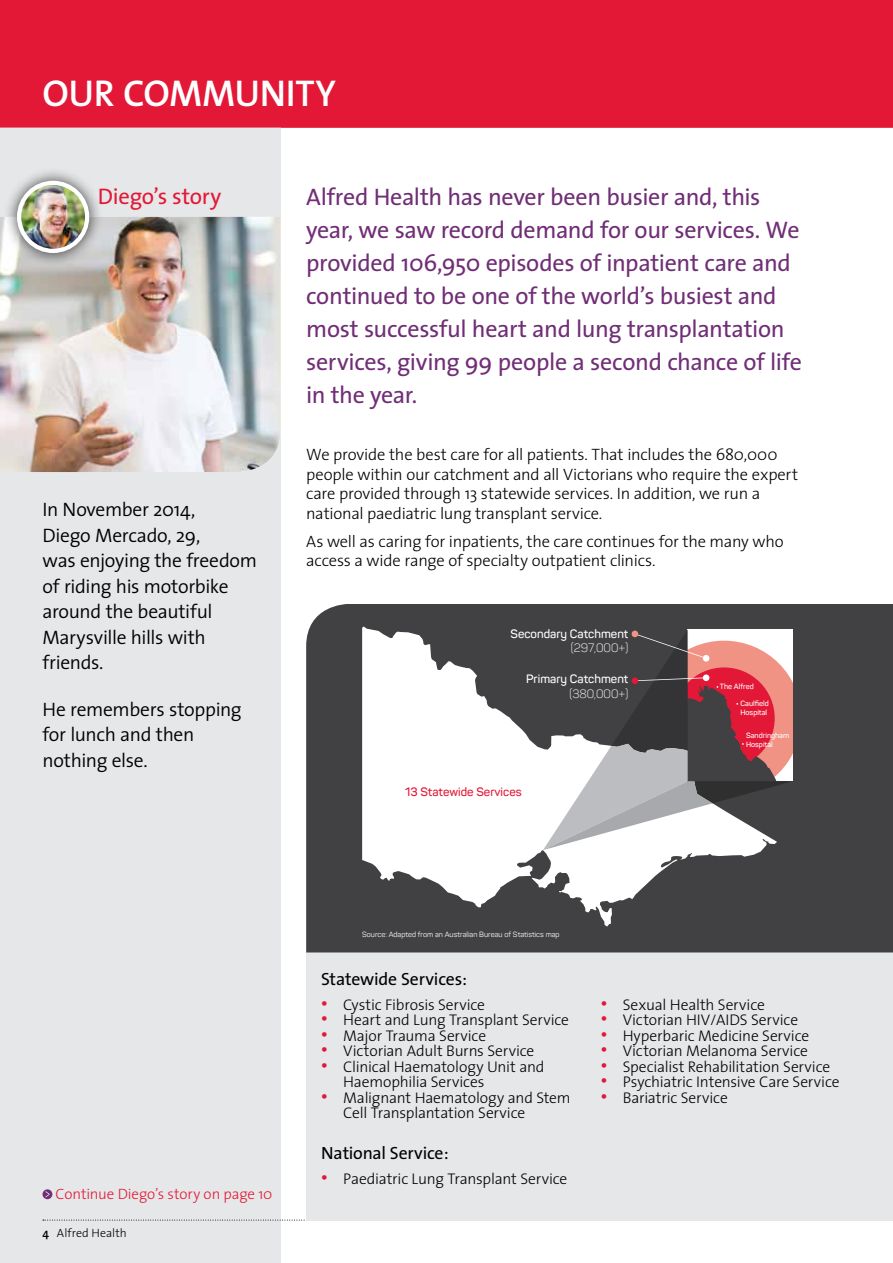
<style>
.page{position:relative;width:893px;height:1263px;background:#fff}
.page>*{position:absolute;margin:0;border:0;box-sizing:border-box;transform-origin:0 0}
.t1{font:37.5px "The Sans Semi Bold Caps";letter-spacing:-.015em;color:#fff}
.t2{font:24px/33px "The Sans";letter-spacing:-.015em;color:#702e76}
.t3{font:22.65px "The Sans";letter-spacing:-.01em;color:#e31837}
.t4{font:300 19.5px/25.5px "The Sans";letter-spacing:-.015em;color:#000}
.t5{font:17.7px "The Sans";letter-spacing:-.01em;color:#000}
.t6{font:300 16.5px/19.5px "The Sans";letter-spacing:-.015em;color:#000}
.t7{font:300 15.45px/15.5px "The Sans";letter-spacing:-.01em;color:#000}
.t8{font:300 15px "The Sans";letter-spacing:-.005em;color:#e31837}
.t9{font:600 12px "Panton";color:#fff}
.t10{font:300 12px "Panton";color:#fff}
.t11{font:600 12px "Panton";color:#e31837}
.t12{font:300 12px "The Sans";letter-spacing:.01em;color:#000}
.t13{font:7.5px "Panton";color:#fff}
.t14{font:600 7.5px/9px "Panton";color:#fff}
.s1{font-weight:600}
.s2{font-family:"The Sans Bold Caps";font-weight:400;color:#e31837}
</style>
<div class="page">
<div style="left:0;top:0;width:281px;height:1263px;background:#e6e7e8"></div>
<div style="left:0;top:0;width:893px;height:128px;background:#e31837"></div>
<svg style="left:43px;top:1220px;width:850px;height:1px"></svg>
<div style="left:306px;top:604px;width:587px;height:348px;background:#414042"></div>
<svg style="left:362px;top:626px;width:415px;height:300px"></svg>
<svg style="left:543px;top:629px;width:250px;height:221px"></svg>
<div style="left:632px;top:677px;width:6px;height:7px;background:#e31837;border-radius:50%"></div>
<div style="left:306px;top:952px;width:587px;height:268px;background:#e6e7e8"></div>
<img style="left:0;top:217px;width:280px;height:255px">
<svg style="left:43px;top:1189px;width:9px;height:10px"></svg>
<svg style="left:46px;top:1191px;width:4px;height:6px"></svg>
<div style="left:4px;top:167px;width:100px;height:100px;background:#000;opacity:.75"></div>
<img style="left:19px;top:183px;width:68px;height:68px;border-radius:34px">
<div style="left:17px;top:181px;width:72px;height:72px;border:4px solid #fff;border-radius:50%"></div>
<h1 class="t1" style="left:43px;top:62px;width:25px">OUR</h1>
<h1 class="t1" style="left:123px;top:62px;width:214px">COMMUNIT Y</h1>
<h3 class="t3" style="left:98px;top:177px;width:125px">Diego’s story</h3>
<p class="t4" style="left:43px;top:496px;width:216px">In November 2014,<br>Diego Mercado, 29,<br>was enjoying the freedom of riding his motorbike around the beautiful<br>Marysville hills with friends.</p>
<p class="t4" style="left:43px;top:696px;width:201px">He remembers stopping for lunch and then nothing else.</p>
<p class="t2" style="left:306px;top:179px;width:497px">Alfred Health has never been busier and, this year, we saw record demand for our services. We provided 106,950 episodes of inpatient care and continued to be one of the world’s busiest and most successful heart and lung transplantation services, giving 99 people a second chance of life in the year.</p>
<p class="t6" style="left:306px;top:445px;width:493px">We provide the best care for all patients. That includes the 680,000 people within our catchment and all Victorians who require the expert care provided through 13 statewide services. In addition, we run a national paediatric lung transplant service.</p>
<p class="t6" style="left:306px;top:531px;width:479px">As well as caring for inpatients, the care continues for the many who access a wide range of specialty outpatient clinics.</p>
<p class="t9" style="left:510px;top:626px;width:119px">Secondary Catchment</p>
<p class="t10" style="left:571px;top:640px;width:59px">(297,000+)</p>
<p class="t9" style="left:526px;top:671px;width:104px">Primary Catchment</p>
<p class="t10" style="left:569px;top:686px;width:60px">(380,000+)</p>
<p class="t11" style="left:405px;top:784px;width:118px">13 Statewide Services</p>
<p class="t14" style="left:720px;top:682px;width:35px">The Alfred</p>
<p class="t14" style="left:740px;top:699px;width:30px">Caulfield<br>Hospital</p>
<p class="t14" style="left:746px;top:731px;width:45px">Sandringham<br>Hospital</p>
<p class="t8" style="left:56px;top:1182px;width:218px">Continue Diego’s story on page 10</p>
<p class="t12" style="left:43px;top:1223px;width:86px"><span class="s1">4</span> Alfred Health</p>
<p class="t13" style="left:362px;top:930px;width:199px">Source: Adapted from an Australian Bureau of Statistics map</p>
<p class="t5" style="left:321px;top:964px;width:147px">Statewide Services:</p>
<p class="t7" style="left:321px;top:996px;width:165px"><span class="s2">•</span> Cystic Fibrosis Service</p>
<p class="t7" style="left:321px;top:1011px;width:249px"><span class="s2">•</span> Heart and Lung Transplant Service</p>
<p class="t7" style="left:321px;top:1027px;width:166px"><span class="s2">•</span> Major Trauma Service</p>
<p class="t7" style="left:321px;top:1042px;width:215px"><span class="s2">•</span> Victorian Adult Burns Service</p>
<p class="t7" style="left:343px;top:1058px;width:203px;text-indent:-22px"><span class="s2">•</span> Clinical Haematology Unit and<br>Haemophilia Services</p>
<p class="t7" style="left:343px;top:1089px;width:229px;text-indent:-22px"><span class="s2">•</span> Malignant Haematology and Stem<br>Cell Transplantation Service</p>
<p class="t5" style="left:321px;top:1139px;width:129px">National Service:</p>
<p class="t7" style="left:321px;top:1170px;width:248px"><span class="s2">•</span> Paediatric Lung Transplant Service</p>
<p class="t7" style="left:601px;top:996px;width:166px"><span class="s2">•</span> Sexual Health Service</p>
<p class="t7" style="left:601px;top:1011px;width:199px"><span class="s2">•</span> Victorian HIV/AIDS Service</p>
<p class="t7" style="left:601px;top:1027px;width:210px"><span class="s2">•</span> Hyperbaric Medicine Service</p>
<p class="t7" style="left:601px;top:1042px;width:209px"><span class="s2">•</span> Victorian Melanoma Service</p>
<p class="t7" style="left:601px;top:1058px;width:231px"><span class="s2">•</span> Specialist Rehabilitation Service</p>
<p class="t7" style="left:601px;top:1073px;width:240px"><span class="s2">•</span> Psychiatric Intensive Care Service</p>
<p class="t7" style="left:601px;top:1089px;width:129px"><span class="s2">•</span> Bariatric Service</p>
</div>
